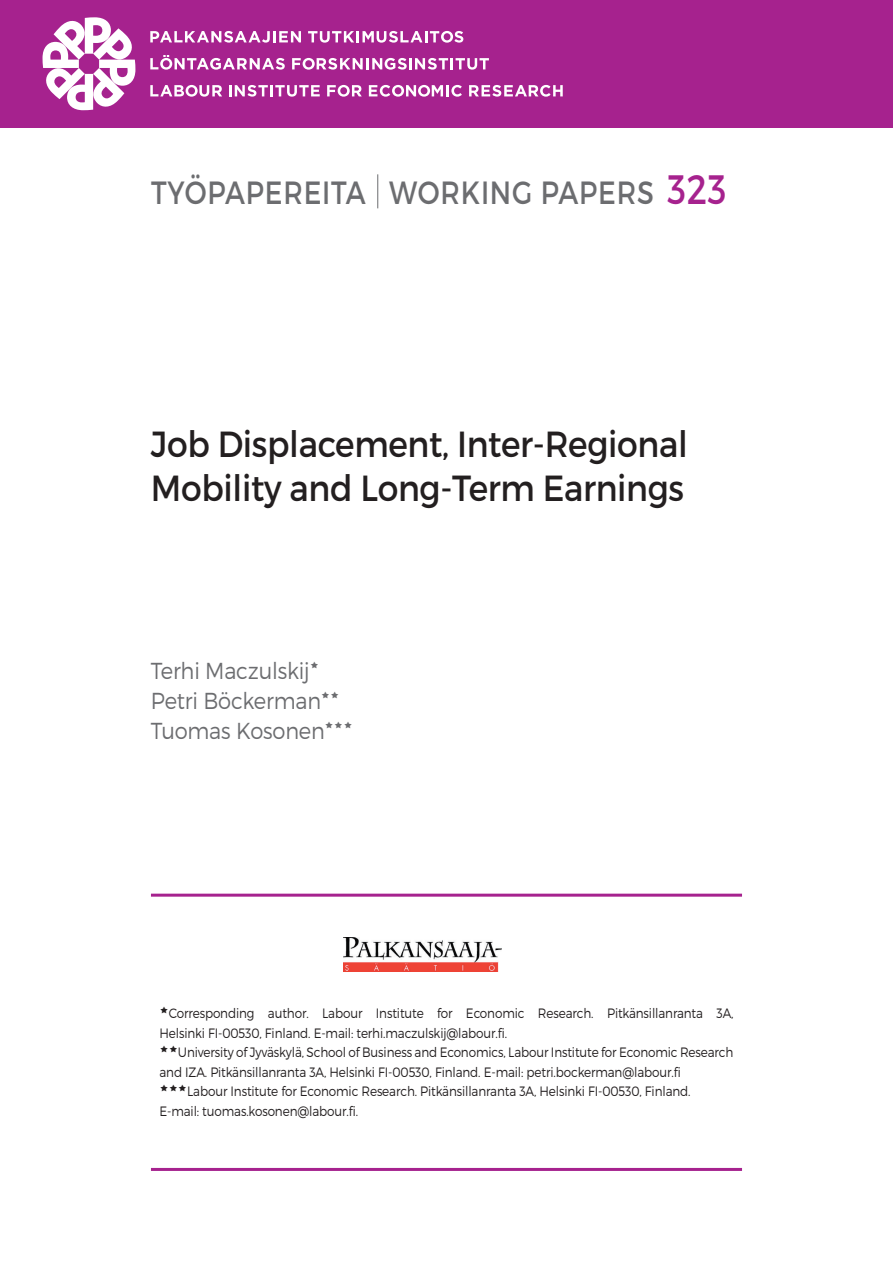
<style>
.page{position:relative;width:893px;height:1263px;background:#fff}
.page>*{position:absolute;margin:0;border:0;box-sizing:border-box;transform-origin:0 0}
._1-sivu_otsikko{font:36.3px/43.5px "Montserrat";letter-spacing:-.01em;color:#231f20;scale:.91 1}
._1-sivun_TyöpaperiWo{font:32.1px "Montserrat";letter-spacing:.03em;color:#6c6d70;scale:.84 1}
._1-sivu_kirjoittaja{font:300 23.1px "Montserrat";letter-spacing:-.01em;color:#6c6d70;scale:.91 1}
._1-sivun_laatikko{font:300 13.5px/19.5px "Montserrat";letter-spacing:-.01em;color:#231f20;scale:.88 1}
.s1{font-size:41.1px;color:#a6228e}
</style>
<div class="page">
<div style="left:0;top:0;width:893px;height:128px;background:#a6228e"></div>
<svg style="left:43px;top:17px;width:92px;height:93px"></svg>
<svg style="left:150px;top:31px;width:151px;height:12px"></svg>
<svg style="left:308px;top:31px;width:155px;height:12px"></svg>
<svg style="left:150px;top:55px;width:135px;height:15px"></svg>
<svg style="left:292px;top:58px;width:197px;height:12px"></svg>
<svg style="left:150px;top:85px;width:72px;height:12px"></svg>
<svg style="left:229px;top:85px;width:91px;height:12px"></svg>
<svg style="left:327px;top:85px;width:35px;height:12px"></svg>
<svg style="left:369px;top:85px;width:93px;height:12px"></svg>
<svg style="left:469px;top:85px;width:94px;height:12px"></svg>
<hr style="left:151px;top:1168px;width:591px;height:3px;background:#a6228e">
<hr style="left:377px;top:174px;width:1px;height:34px;background:#6c6d70">
<hr style="left:151px;top:894px;width:591px;height:3px;background:#a6228e">
<img style="left:344px;top:938px;width:157px;height:34px">
<p class="_1-sivun_TyöpaperiWo" style="left:151px;top:172px;width:686px">TYÖPAPEREITA WORKING PAPERS <span class="s1">323</span></p>
<p class="_1-sivu_otsikko" style="left:151px;top:422px;width:591px">Job Displacement, Inter-Regional<br>Mobility and Long-Term Earnings</p>
<p class="_1-sivu_kirjoittaja" style="left:151px;top:657px;width:176px">Terhi Maczulskij</p>
<p class="_1-sivu_kirjoittaja" style="left:151px;top:687px;width:188px">Petri Böckerman</p>
<p class="_1-sivu_kirjoittaja" style="left:151px;top:717px;width:193px">Tuomas Kosonen</p>
<p class="_1-sivun_laatikko" style="left:159px;top:1003px;width:654px;text-indent:9px">Corresponding author. Labour Institute for Economic Research. Pitkänsillanranta 3A,<br>Helsinki FI-00530, Finland. E-mail: terhi.maczulskij@labour.fi.</p>
<p class="_1-sivun_laatikko" style="left:159px;top:1042px;width:654px;text-indent:19px">University of Jyväskylä, School of Business and Economics, Labour Institute for Economic Research and IZA. Pitkänsillanranta 3A, Helsinki FI-00530, Finland. E-mail: petri.bockerman@labour.fi</p>
<p class="_1-sivun_laatikko" style="left:187px;top:1081px;width:574px">Labour Institute for Economic Research. Pitkänsillanranta 3A, Helsinki FI-00530, Finland.</p>
<p class="_1-sivun_laatikko" style="left:159px;top:1101px;width:227px">E-mail: tuomas.kosonen@labour.fi.</p>
</div>
